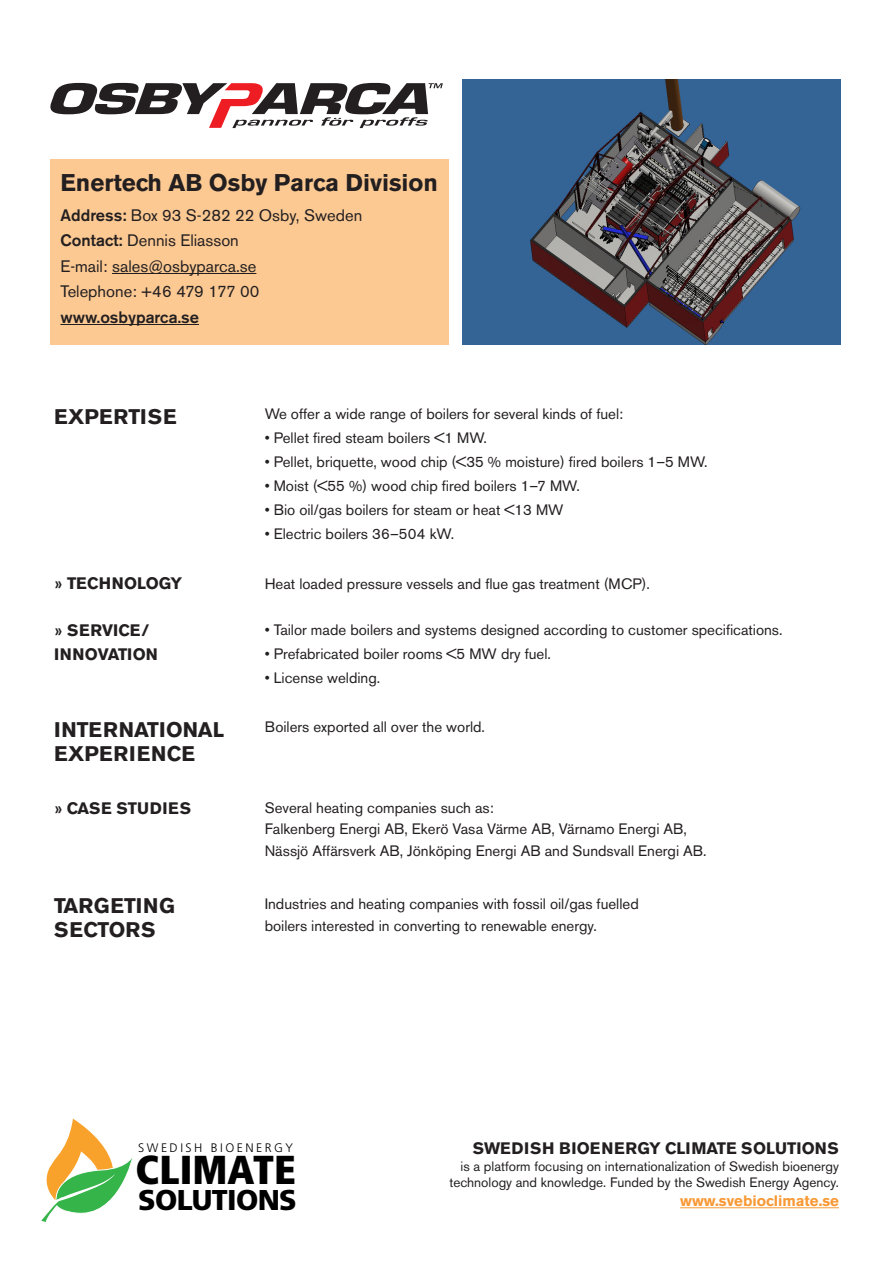
<style>
.page{position:relative;width:893px;height:1263px;background:#fff}
.page>*{position:absolute;margin:0;border:0;box-sizing:border-box;transform-origin:0 0}
.t1{font:900 condensed 40.35px "Frutiger";color:#000001}
.t2{font:900 28.65px "Frutiger";letter-spacing:-.025em;color:#000001}
.t3{font:700 24px "Akzidenz Grotesk BE";color:#231f20}
.t4{font:700 21px/24px "Akzidenz Grotesk BE";letter-spacing:.02em;color:#231f20}
.t5{font:16.5px "Akzidenz Grotesk BE";color:#231f20}
.t6{font:700 16.5px/24px "Akzidenz Grotesk BE";color:#231f20}
.t7{font:500 16.5px "Akzidenz Grotesk BE";color:#231f20}
.t8{font:700 16.5px "Akzidenz Grotesk BE";letter-spacing:.04em;color:#231f20}
.t9{font:15px/22.5px "Akzidenz Grotesk BE";color:#231f20}
.t10{font:700 15px "Akzidenz Grotesk BE";color:#f89936}
.t11{font:13.5px/16.5px "Akzidenz Grotesk BE";color:#231f20;text-align:right}
.t12{font:300 12.3px "Frutiger";letter-spacing:.2em;color:#000001}
.s1{font-weight:500}
.s2{font-family:"Frutiger LT Std";font-stretch:condensed}
</style>
<div class="page">
<div style="left:50px;top:160px;width:399px;height:185px;background:#fcc993"></div>
<hr style="left:112px;top:273px;width:144px;height:1px;background:#231f20">
<hr style="left:60px;top:324px;width:139px;height:1px;background:#231f20">
<hr style="left:680px;top:1207px;width:159px;height:1px;background:#f89936">
<svg style="left:41px;top:1118px;width:92px;height:105px"></svg>
<svg style="left:50px;top:83px;width:393px;height:45px"></svg>
<img style="left:463px;top:80px;width:377px;height:264px">
<p class="t3" style="left:60px;top:169px;width:379px">Enertech AB Osby Parca Division</p>
<p class="t5" style="left:60px;top:205px;width:303px"><span class="s1">Address:</span> Box 93 S-282 22 Osby, Sweden</p>
<p class="t5" style="left:60px;top:231px;width:180px"><span class="s1">Contact:</span> Dennis Eliasson</p>
<p class="t5" style="left:60px;top:256px;width:197px">E-mail: sales@osbyparca.se</p>
<p class="t5" style="left:60px;top:282px;width:201px">Telephone: +46 479 177 00</p>
<p class="t7" style="left:60px;top:307px;width:140px">www.osbyparca.se</p>
<p class="t4" style="left:54px;top:405px;width:124px">EXPERTISE</p>
<p class="t6" style="left:54px;top:572px;width:130px"><span class="s2">»</span> TECHNOLOGY</p>
<p class="t6" style="left:54px;top:619px;width:105px"><span class="s2">»</span> SERVICE/<br>INNOVATION</p>
<p class="t4" style="left:54px;top:717px;width:172px">INTERNATIONAL<br>EXPERIENCE</p>
<p class="t8" style="left:54px;top:798px;width:139px"><span class="s2">»</span> CASE STUDIES</p>
<p class="t4" style="left:54px;top:894px;width:122px">TARGETING<br>SECTORS</p>
<p class="t9" style="left:265px;top:403px;width:360px">We offer a wide range of boilers for several kinds of fuel:</p>
<p class="t9" style="left:265px;top:427px;width:224px">• Pellet fired steam boilers &lt;1 MW.</p>
<p class="t9" style="left:265px;top:451px;width:444px">• Pellet, briquette, wood chip (&lt;35 % moisture) fired boilers 1–5 MW.</p>
<p class="t9" style="left:265px;top:475px;width:317px">• Moist (&lt;55 %) wood chip fired boilers 1–7 MW.</p>
<p class="t9" style="left:265px;top:499px;width:300px">• Bio oil/gas boilers for steam or heat &lt;13 MW</p>
<p class="t9" style="left:265px;top:523px;width:191px">• Electric boilers 36–504 kW.</p>
<p class="t9" style="left:265px;top:573px;width:387px">Heat loaded pressure vessels and flue gas treatment (MCP).</p>
<p class="t9" style="left:265px;top:619px;width:519px">• Tailor made boilers and systems designed according to customer specifications.</p>
<p class="t9" style="left:265px;top:643px;width:288px">• Prefabricated boiler rooms &lt;5 MW dry fuel.</p>
<p class="t9" style="left:265px;top:667px;width:117px">• License welding.</p>
<p class="t9" style="left:265px;top:716px;width:222px">Boilers exported all over the world.</p>
<p class="t9" style="left:265px;top:796px;width:231px">Several heating companies such as:</p>
<p class="t9" style="left:265px;top:817px;width:443px">Falkenberg Energi AB, Ekerö Vasa Värme AB, Värnamo Energi AB,<br>Nässjö Affärsverk AB, Jönköping Energi AB and Sundsvall Energi AB.</p>
<p class="t9" style="left:265px;top:892px;width:376px">Industries and heating companies with fossil oil/gas fuelled boilers interested in converting to renewable energy.</p>
<p class="t12" style="left:138px;top:1140px;width:156px">SWEDISH BIOENERGY</p>
<p class="t1" style="left:136px;top:1146px;width:162px">CLIMATE</p>
<p class="t2" style="left:138px;top:1182px;width:160px">SOLUTIONS</p>
<p class="t6" style="left:473px;top:1136px;width:368px">SWEDISH BIOENERGY CLIMATE SOLUTIONS</p>
<p class="t11" style="left:449px;top:1157px;width:391px">is a platform focusing on internationalization of Swedish bioenergy technology and knowledge. Funded by the Swedish Energy Agency.</p>
<p class="t10" style="left:680px;top:1192px;width:160px">www.svebioclimate.se</p>
</div>
